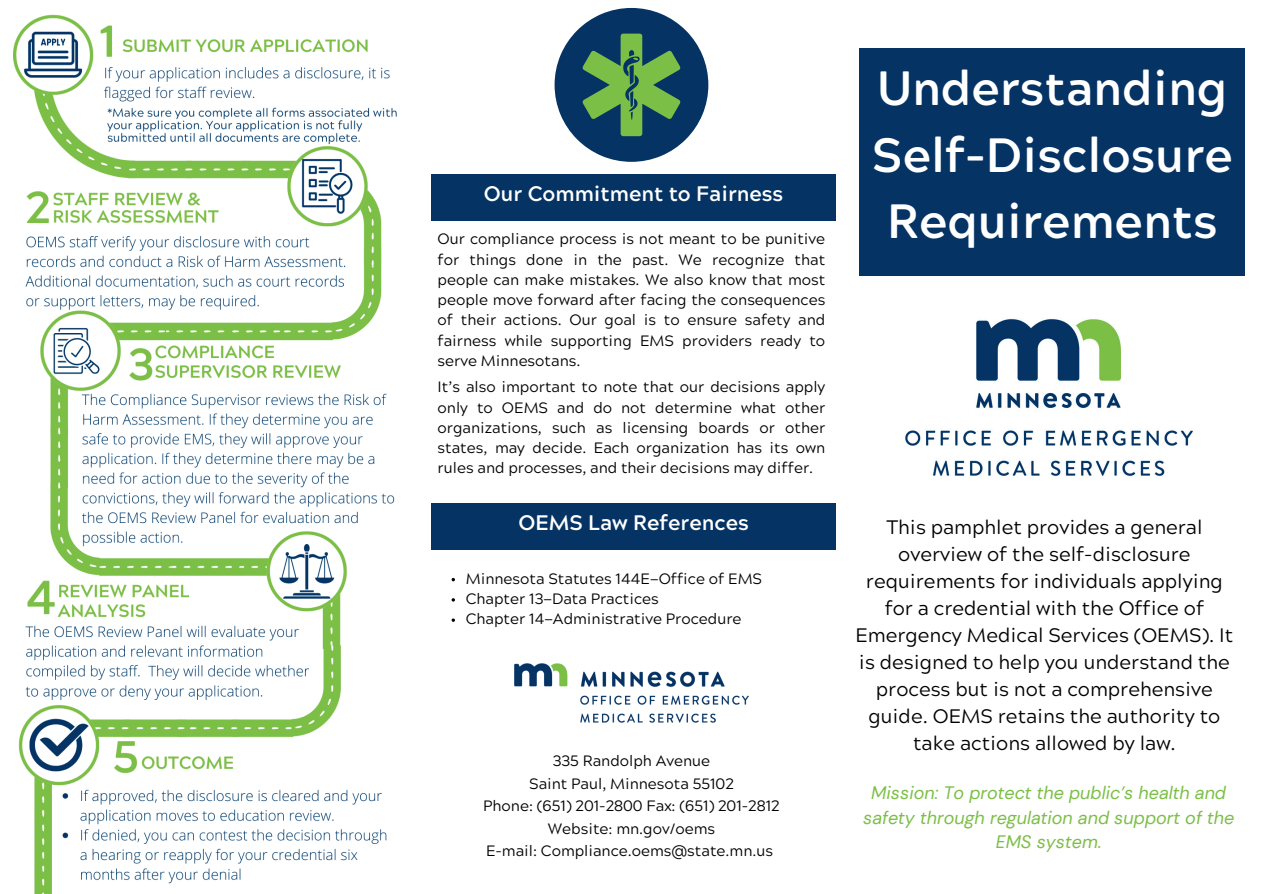
<style>
.page{position:relative;width:1263px;height:894px;background:#fff}
.page>*{position:absolute;margin:0;border:0;box-sizing:border-box;transform-origin:0 0}
.t1{font:700 48px/66.3px "Acherus Grotesque";color:#fff;text-align:center}
.t2{font:700 21px "Acherus Grotesque";color:#fff}
.t3{font:19.5px/27px "Acherus Grotesque";color:#000;text-align:center}
.t4{font:italic 18px/24.8px "DM Sans";color:#7cbf47;text-align:center}
.t5{font:15px/20.2px "Acherus Grotesque";color:#000;text-align:justify}
</style>
<div class="page">
<div style="left:860px;top:48px;width:385px;height:228px;background:#043364"></div>
<img style="left:905px;top:319px;width:288px;height:158px">
<div style="left:431px;top:174px;width:405px;height:47px;background:#043364"></div>
<div style="left:431px;top:502px;width:405px;height:47px;background:#043364"></div>
<svg style="left:555px;top:8px;width:153px;height:154px"></svg>
<img style="left:14px;top:14px;width:383px;height:879px">
<img style="left:514px;top:663px;width:235px;height:60px">
<h2 class="t2" style="left:484px;top:176px;width:301px">Our Commitment to Fairness</h2>
<p class="t5" style="left:438px;top:228px;width:389px">Our compliance process is not meant to be punitive for things done in the past. We recognize that people can make mistakes. We also know that most people move forward after facing the consequences of their actions. Our goal is to ensure safety and fairness while supporting EMS providers ready to serve Minnesotans.</p>
<p class="t5" style="left:438px;top:376px;width:389px">It’s also important to note that our decisions apply only to OEMS and do not determine what other organizations, such as licensing boards or other states, may decide. Each organization has its own rules and processes, and their decisions may differ.</p>
<h2 class="t2" style="left:518px;top:504px;width:232px">OEMS Law References</h2>
<p class="t5" style="left:466px;top:567px;width:298px;text-align:left">Minnesota Statutes 144E—Office of EMS<br>Chapter 13—Data Practices<br>Chapter 14—Administrative Procedure</p>
<p class="t5" style="left:483px;top:748px;width:298px;line-height:22.5px;text-align:center">335 Randolph Avenue<br>Saint Paul, Minnesota 55102<br>Phone: (651) 201-2800 Fax: (651) 201-2812<br>Website: mn.gov/oems<br>E-mail: Compliance.oems@state.mn.us</p>
<h1 class="t1" style="left:872px;top:53px;width:362px">Understanding<br>Self-Disclosure<br>Requirements</h1>
<p class="t3" style="left:855px;top:512px;width:379px">This pamphlet provides a general overview of the self-disclosure requirements for individuals applying for a credential with the Office of Emergency Medical Services (OEMS). It is designed to help you understand the process but is not a comprehensive guide. OEMS retains the authority to take actions allowed by law.</p>
<p class="t4" style="left:863px;top:780px;width:373px">Mission: To protect the public’s health and safety through regulation and support of the<br>EMS system.</p>
</div>
